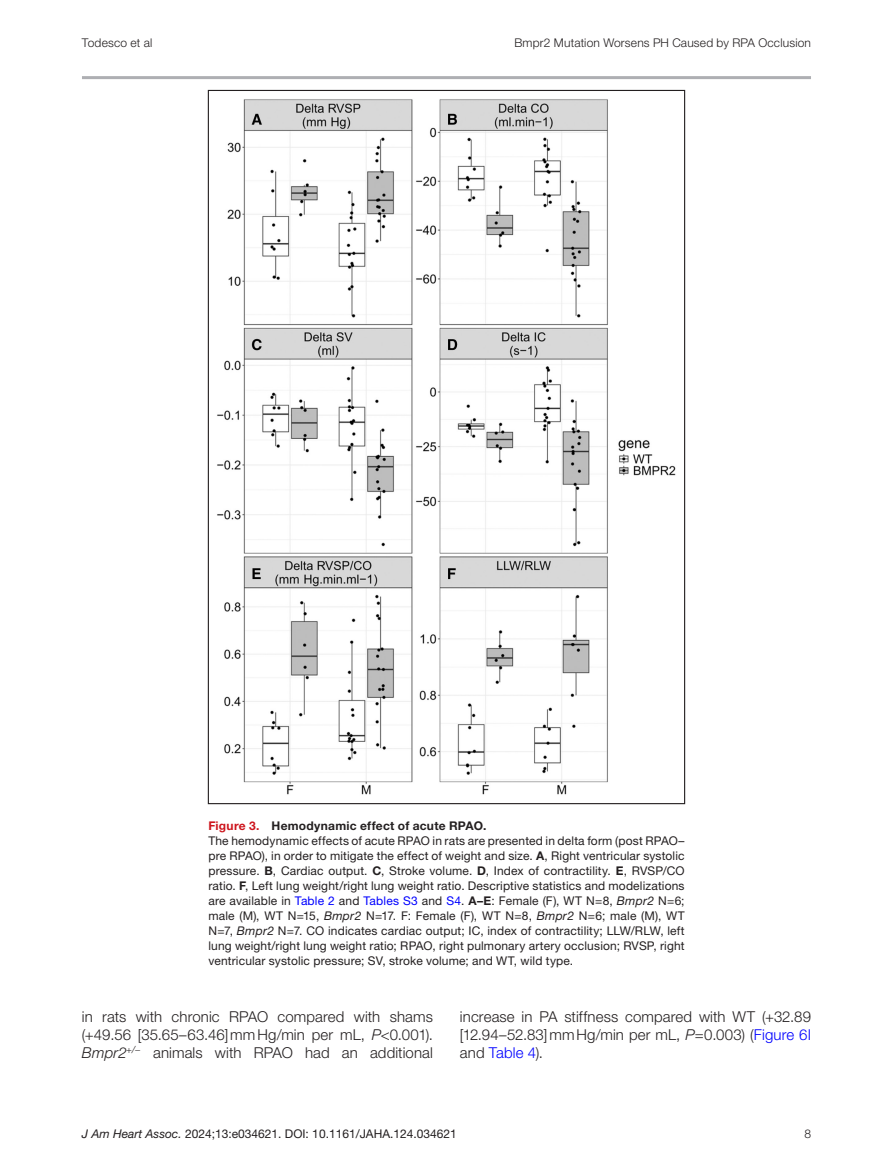
<style>
.page{position:relative;width:893px;height:1174px;background:#fff}
.page>*{position:absolute;margin:0;border:0;box-sizing:border-box;transform-origin:0 0}
.t1{font:300 15px/18px "Helvetica Neue LT Std";letter-spacing:.01em;color:#231f20;text-align:justify}
.t2{font:12px/15px "Helvetica Neue LT Std";letter-spacing:.01em;color:#231f20}
.t3{font:300 12px "Helvetica Neue LT Std";letter-spacing:.015em;color:#231f20}
.s1{font-weight:700;color:#cd151d}
.s2{font-weight:700}
.s3{color:#00f}
.s4{font-style:italic}
</style>
<div class="page">
<img style="left:217px;top:99px;width:459px;height:696px">
<hr style="left:82px;top:76px;width:729px;height:3px;background:#aeafb3">
<p class="t3" style="left:82px;top:35px;width:72px">Todesco et al</p>
<p class="t3" style="left:514px;top:35px;width:298px">Bmpr2 Mutation Worsens PH Caused by RPA Occlusion</p>
<p class="t2" style="left:208px;top:818px;width:478px"><span class="s1">Figure 3.</span> <span class="s2">Hemodynamic effect of acute RPAO.<br></span>The hemodynamic effects of acute RPAO in rats are presented in delta form (post RPAO– pre RPAO), in order to mitigate the effect of weight and size. <span class="s2">A</span>, Right ventricular systolic pressure. <span class="s2">B</span>, Cardiac output. <span class="s2">C</span>, Stroke volume. <span class="s2">D</span>, Index of contractility. <span class="s2">E</span>, RVSP/CO ratio. <span class="s2">F</span>, Left lung weight/right lung weight ratio. Descriptive statistics and modelizations are available in <span class="s3">Table 2</span> and <span class="s3">Tables S3</span> and <span class="s3">S4</span>. <span class="s2">A–E</span>: Female (F), WT N=8, <span class="s4">Bmpr2</span> N=6; male (M), WT N=15, <span class="s4">Bmpr2</span> N=17. F: Female (F), WT N=8, <span class="s4">Bmpr2</span> N=6; male (M), WT N=7, <span class="s4">Bmpr2</span> N=7. CO indicates cardiac output; IC, index of contractility; LLW/RLW, left lung weight/right lung weight ratio; RPAO, right pulmonary artery occlusion; RVSP, right ventricular systolic pressure; SV, stroke volume; and WT, wild type.</p>
<p class="t1" style="left:82px;top:1007px;width:353px">in rats with chronic RPAO compared with shams (+49.56 [35.65–63.46]mmHg/min per mL, <span class="s4">P</span>&lt;0.001).<br><span class="s4">Bmpr2</span><sup>+/−</sup> animals with RPAO had an additional</p>
<p class="t1" style="left:460px;top:1007px;width:352px">increase in PA stiffness compared with WT (+32.89 [12.94–52.83]mmHg/min per mL, <span class="s4">P</span>=0.003) (<span class="s3">Figure 6I </span>and <span class="s3">Table 4</span>).</p>
<p class="t2" style="left:82px;top:1126px;width:376px"><span class="s4">J Am Heart Assoc.</span> 2024;13:e034621. DOI: 10.1161/JAHA.124.034621</p>
<p class="t3" style="left:804px;top:1126px;width:8px">8</p>
</div>
